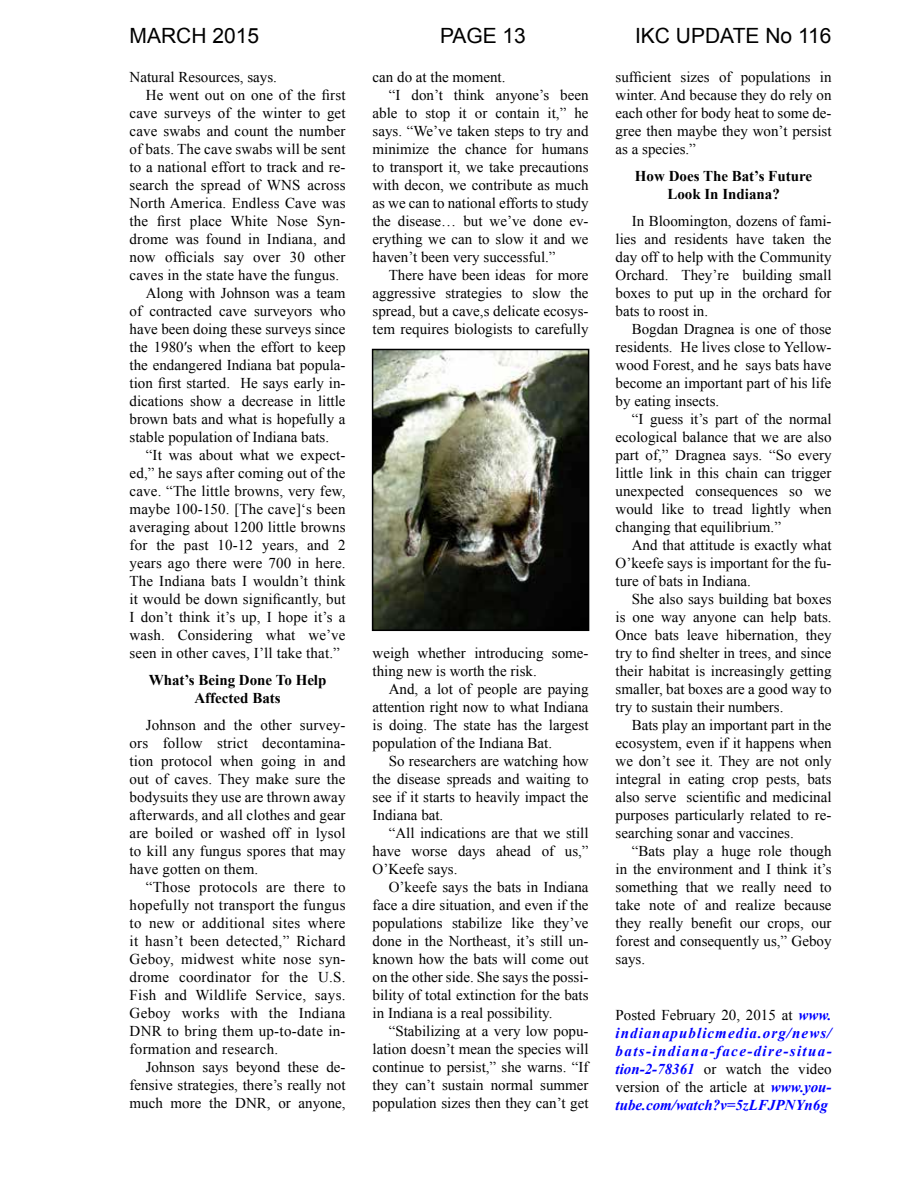
<style>
.page{position:relative;width:918px;height:1188px;background:#fff}
.page>*{position:absolute;margin:0;border:0;box-sizing:border-box;transform-origin:0 0}
.t1{font:21px "Arial";color:#000}
.t2{font:15px/18px "Times New Roman";color:#000;text-align:justify}
.t3{font:italic 700 15px/18px "Times New Roman";letter-spacing:.07em;color:#00f;text-align:justify}
.t4{font:700 15px/18px "Times New Roman";color:#000;text-align:center}
.s1{font-weight:400;font-style:normal;color:#000}
</style>
<div class="page">
<img style="left:375px;top:352px;width:211px;height:276px">
<div style="left:372px;top:349px;width:217px;height:282px;border:2px solid #000"></div>
<h1 class="t1" style="left:130px;top:22px;width:131px">MARCH 2015</h1>
<h1 class="t1" style="left:440px;top:22px;width:87px">PAGE 13</h1>
<h1 class="t1" style="left:635px;top:22px;width:198px">IKC UPDATE No 116</h1>
<p class="t2" style="left:130px;top:68px;width:149px">Natural Resources, says.</p>
<p class="t2" style="left:146px;top:86px;width:201px">He went out on one of the first</p>
<p class="t2" style="left:130px;top:104px;width:218px">cave surveys of the winter to get</p>
<p class="t2" style="left:130px;top:122px;width:217px">cave swabs and count the number</p>
<p class="t2" style="left:130px;top:140px;width:218px">of bats. The cave swabs will be sent</p>
<p class="t2" style="left:130px;top:158px;width:218px">to a national effort to track and re-</p>
<p class="t2" style="left:130px;top:176px;width:218px">search the spread of WNS across</p>
<p class="t2" style="left:130px;top:194px;width:218px">North America. Endless Cave was</p>
<p class="t2" style="left:130px;top:212px;width:218px">the first place White Nose Syn-</p>
<p class="t2" style="left:130px;top:230px;width:217px">drome was found in Indiana, and</p>
<p class="t2" style="left:130px;top:248px;width:218px">now officials say over 30 other</p>
<p class="t2" style="left:130px;top:266px;width:211px">caves in the state have the fungus.</p>
<p class="t2" style="left:146px;top:284px;width:201px">Along with Johnson was a team</p>
<p class="t2" style="left:130px;top:302px;width:217px">of contracted cave surveyors who</p>
<p class="t2" style="left:130px;top:320px;width:218px">have been doing these surveys since</p>
<p class="t2" style="left:130px;top:338px;width:218px">the 1980′s when the effort to keep</p>
<p class="t2" style="left:130px;top:356px;width:218px">the endangered Indiana bat popula-</p>
<p class="t2" style="left:130px;top:374px;width:218px">tion first started. He says early in-</p>
<p class="t2" style="left:130px;top:392px;width:218px">dications show a decrease in little</p>
<p class="t2" style="left:130px;top:410px;width:217px">brown bats and what is hopefully a</p>
<p class="t2" style="left:130px;top:428px;width:201px">stable population of Indiana bats.</p>
<p class="t2" style="left:146px;top:446px;width:201px">“It was about what we expect-</p>
<p class="t2" style="left:130px;top:464px;width:218px">ed,” he says after coming out of the</p>
<p class="t2" style="left:130px;top:482px;width:218px">cave. “The little browns, very few,</p>
<p class="t2" style="left:130px;top:500px;width:218px">maybe 100-150. [The cave]‘s been</p>
<p class="t2" style="left:130px;top:518px;width:218px">averaging about 1200 little browns</p>
<p class="t2" style="left:130px;top:536px;width:218px">for the past 10-12 years, and 2</p>
<p class="t2" style="left:130px;top:554px;width:217px">years ago there were 700 in here.</p>
<p class="t2" style="left:130px;top:572px;width:218px">The Indiana bats I wouldn’t think</p>
<p class="t2" style="left:130px;top:590px;width:218px">it would be down significantly, but</p>
<p class="t2" style="left:130px;top:608px;width:218px">I don’t think it’s up, I hope it’s a</p>
<p class="t2" style="left:130px;top:626px;width:218px">wash. Considering what we’ve</p>
<p class="t2" style="left:130px;top:644px;width:212px">seen in other caves, I’ll take that.”</p>
<p class="t4" style="left:149px;top:671px;width:179px">What’s Being Done To Help<br>Affected Bats</p>
<p class="t2" style="left:130px;top:716px;width:218px;text-indent:16px">Johnson and the other survey&shy;ors follow strict decontamina&shy;tion protocol when going in and out of caves. They make sure the bodysuits they use are thrown away afterwards, and all clothes and gear are boiled or washed off in lysol to kill any fungus spores that may have gotten on them.</p>
<p class="t2" style="left:130px;top:878px;width:218px;text-indent:16px">“Those protocols are there to hopefully not transport the fungus to new or additional sites where it hasn’t been detected,” Richard Geboy, midwest white nose syn&shy;drome coordinator for the U.S.<br>Fish and Wildlife Service, says.<br>Geboy works with the Indiana DNR to bring them up-to-date in&shy;formation and research.</p>
<p class="t2" style="left:130px;top:1058px;width:218px;text-indent:16px">Johnson says beyond these de&shy;fensive strategies, there’s really not much more the DNR, or anyone,</p>
<p class="t2" style="left:616px;top:68px;width:218px">sufficient sizes of populations in winter. And because they do rely on each other for body heat to some de&shy;gree then maybe they won’t persist as a species.”</p>
<p class="t4" style="left:635px;top:167px;width:179px">How Does The Bat’s Future<br>Look In Indiana?</p>
<p class="t2" style="left:616px;top:212px;width:218px;text-indent:16px">In Bloomington, dozens of fami&shy;lies and residents have taken the day off to help with the Community Orchard. They’re building small boxes to put up in the orchard for bats to roost in.</p>
<p class="t2" style="left:616px;top:320px;width:218px;text-indent:16px">Bogdan Dragnea is one of those residents. He lives close to Yellow&shy;wood Forest, and he says bats have become an important part of his life by eating insects.</p>
<p class="t2" style="left:616px;top:410px;width:218px;text-indent:16px">“I guess it’s part of the normal ecological balance that we are also part of,” Dragnea says. “So every little link in this chain can trigger unexpected consequences so we would like to tread lightly when changing that equilibrium.”</p>
<p class="t2" style="left:616px;top:536px;width:218px;text-indent:16px">And that attitude is exactly what O’keefe says is important for the fu&shy;ture of bats in Indiana.</p>
<p class="t2" style="left:616px;top:590px;width:218px;text-indent:16px">She also says building bat boxes is one way anyone can help bats.<br>Once bats leave hibernation, they try to find shelter in trees, and since their habitat is increasingly getting smaller, bat boxes are a good way to try to sustain their numbers.</p>
<p class="t2" style="left:616px;top:716px;width:218px;text-indent:16px">Bats play an important part in the ecosystem, even if it happens when we don’t see it. They are not only integral in eating crop pests, bats also serve scientific and medicinal purposes particularly related to re&shy;searching sonar and vaccines.</p>
<p class="t2" style="left:616px;top:842px;width:218px;text-indent:16px">“Bats play a huge role though in the environment and I think it’s something that we really need to take note of and realize because they really benefit our crops, our forest and consequently us,” Geboy says.</p>
<p class="t2" style="left:373px;top:68px;width:134px">can do at the moment.</p>
<p class="t2" style="left:389px;top:86px;width:201px">“I don’t think anyone’s been</p>
<p class="t2" style="left:373px;top:104px;width:218px">able to stop it or contain it,” he</p>
<p class="t2" style="left:373px;top:122px;width:218px">says. “We’ve taken steps to try and</p>
<p class="t2" style="left:373px;top:140px;width:218px">minimize the chance for humans</p>
<p class="t2" style="left:373px;top:158px;width:218px">to transport it, we take precautions</p>
<p class="t2" style="left:373px;top:176px;width:218px">with decon, we contribute as much</p>
<p class="t2" style="left:373px;top:194px;width:218px">as we can to national efforts to study</p>
<p class="t2" style="left:373px;top:212px;width:218px">the disease… but we’ve done ev-</p>
<p class="t2" style="left:373px;top:230px;width:218px">erything we can to slow it and we</p>
<p class="t2" style="left:373px;top:248px;width:184px">haven’t been very successful.”</p>
<p class="t2" style="left:389px;top:266px;width:201px">There have been ideas for more</p>
<p class="t2" style="left:373px;top:284px;width:218px">aggressive strategies to slow the</p>
<p class="t2" style="left:373px;top:302px;width:218px">spread, but a cave,s delicate ecosys-</p>
<p class="t2" style="left:373px;top:320px;width:218px">tem requires biologists to carefully</p>
<p class="t2" style="left:373px;top:644px;width:217px">weigh whether introducing some&shy;thing new is worth the risk.</p>
<p class="t2" style="left:373px;top:680px;width:218px;text-indent:16px">And, a lot of people are paying attention right now to what Indiana is doing. The state has the largest population of the Indiana Bat.</p>
<p class="t2" style="left:373px;top:752px;width:218px;text-indent:16px">So researchers are watching how the disease spreads and waiting to see if it starts to heavily impact the Indiana bat.</p>
<p class="t2" style="left:373px;top:824px;width:218px;text-indent:16px">“All indications are that we still have worse days ahead of us,” O’Keefe says.</p>
<p class="t2" style="left:373px;top:878px;width:218px;text-indent:16px">O’keefe says the bats in Indiana face a dire situation, and even if the populations stabilize like they’ve done in the Northeast, it’s still un&shy;known how the bats will come out on the other side. She says the possi&shy;bility of total extinction for the bats in Indiana is a real possibility.</p>
<p class="t2" style="left:373px;top:1022px;width:218px;text-indent:16px">“Stabilizing at a very low popu&shy;lation doesn’t mean the species will continue to persist,” she warns. “If they can’t sustain normal summer population sizes then they can’t get</p>
<p class="t3" style="left:616px;top:1006px;width:218px"><span class="s1">Posted February 20, 2015 at</span> www. indianapublicmedia.org/news/ bats-indiana-face-dire-situa&shy;tion-2-78361 <span class="s1">or watch the video version of the article at</span> www.you&shy;tube.com/watch?v=5zLFJPNYn6g</p>
</div>
